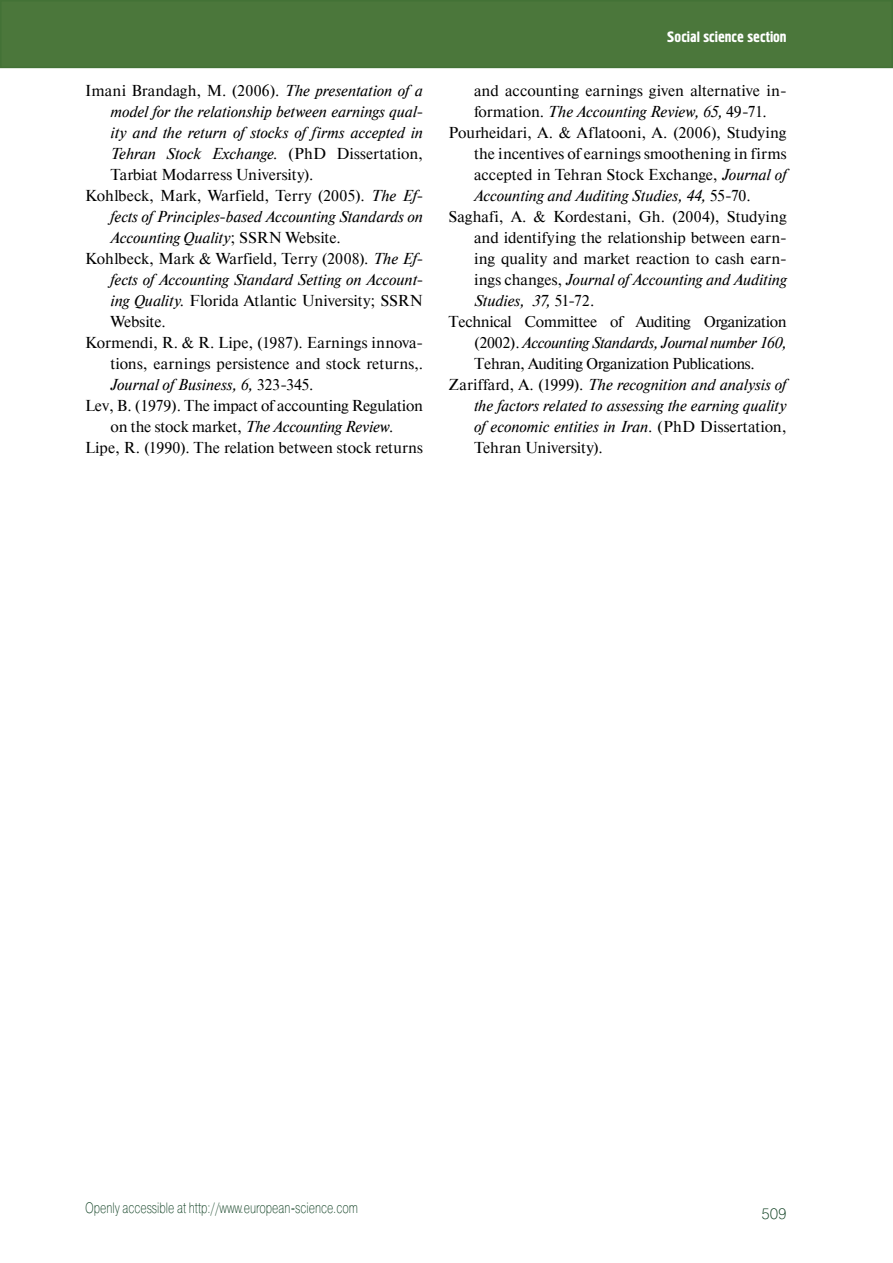
<style>
.page{position:relative;width:893px;height:1263px;background:#fff}
.page>*{position:absolute;margin:0;border:0;box-sizing:border-box;transform-origin:0 0}
.t1{font:15.75px "Newton C";color:#000}
.t2{font:italic 15.75px "Newton C";color:#000}
.t3{font:15.75px "Newton C";letter-spacing:-.02em;color:#000}
.t4{font:italic 15.75px "Newton C";letter-spacing:-.02em;color:#000}
.t5{font:15px "Pragmatica Light C";color:#0d3e20;scale:.75 1}
.t6{font:15px "Hermes C";color:#fff}
.t7{font:15px "Pragmatica Light C";color:#0d3e20}
.s1{font-style:italic}
.s2{font-style:normal}
</style>
<div class="page">
<div style="left:1px;top:1px;width:891px;height:66px;background:#4b773b"></div>
<div style="left:0;top:0;width:893px;height:68px;border:2px solid #437236"></div>
<p class="t1" style="left:85px;top:82px;width:339px">Imani Brandagh, M. (2006). <span class="s1">The presentation of a</span></p>
<p class="t2" style="left:111px;top:103px;width:314px">model for the relationship between earnings qual-</p>
<p class="t2" style="left:111px;top:124px;width:314px">ity and the return of stocks of firms accepted in</p>
<p class="t2" style="left:111px;top:145px;width:314px">Tehran Stock Exchange. <span class="s2">(PhD Dissertation,</span></p>
<p class="t1" style="left:111px;top:166px;width:204px">Tarbiat Modarress University).</p>
<p class="t1" style="left:85px;top:187px;width:340px">Kohlbeck, Mark, Warfield, Terry (2005). <span class="s1">The Ef-</span></p>
<p class="t2" style="left:111px;top:208px;width:314px">fects of Principles-based Accounting Standards on</p>
<p class="t2" style="left:111px;top:229px;width:232px">Accounting Quality<span class="s2">; SSRN Website.</span></p>
<p class="t1" style="left:85px;top:250px;width:340px">Kohlbeck, Mark &amp; Warfield, Terry (2008). <span class="s1">The Ef-</span></p>
<p class="t2" style="left:111px;top:271px;width:314px">fects of Accounting Standard Setting on Account-</p>
<p class="t1" style="left:111px;top:292px;width:314px"><span class="s1">ing Quality.</span> Florida Atlantic University; SSRN</p>
<p class="t1" style="left:111px;top:313px;width:57px">Website.</p>
<p class="t1" style="left:85px;top:334px;width:340px">Kormendi, R. &amp; R. Lipe, (1987). Earnings innova-</p>
<p class="t1" style="left:111px;top:355px;width:314px">tions, earnings persistence and stock returns,.</p>
<p class="t2" style="left:111px;top:376px;width:204px">Journal of Business, 6, <span class="s2">323-345.</span></p>
<p class="t1" style="left:85px;top:397px;width:340px">Lev, B. (1979). The impact of accounting Regulation</p>
<p class="t2" style="left:111px;top:418px;width:285px"><span class="s2">on the stock market,</span> The Accounting Review.</p>
<p class="t1" style="left:85px;top:439px;width:339px">Lipe, R. (1990). The relation between stock returns</p>
<p class="t6" style="left:667px;top:29px;width:121px">Social science section</p>
<p class="t1" style="left:474px;top:82px;width:314px">and accounting earnings given alternative in-</p>
<p class="t2" style="left:474px;top:103px;width:294px"><span class="s2">formation.</span> The Accounting Review, 65, <span class="s2">49-71.</span></p>
<p class="t1" style="left:449px;top:124px;width:339px">Pourheidari, A. &amp; Aflatooni, A. (2006), Studying</p>
<p class="t1" style="left:474px;top:145px;width:314px">the incentives of earnings smoothening in firms</p>
<p class="t1" style="left:474px;top:166px;width:314px">accepted in Tehran Stock Exchange, <span class="s1">Journal of</span></p>
<p class="t2" style="left:474px;top:187px;width:278px">Accounting and Auditing Studies, 44, <span class="s2">55-70.</span></p>
<p class="t1" style="left:449px;top:208px;width:340px">Saghafi, A. &amp; Kordestani, Gh. (2004), Studying</p>
<p class="t1" style="left:474px;top:229px;width:314px">and identifying the relationship between earn-</p>
<p class="t1" style="left:474px;top:250px;width:314px">ing quality and market reaction to cash earn-</p>
<p class="t2" style="left:474px;top:271px;width:314px"><span class="s2">ings changes,</span> Journal of Accounting and Auditing</p>
<p class="t2" style="left:474px;top:292px;width:122px">Studies, 37, <span class="s2">51-72.</span></p>
<p class="t3" style="left:449px;top:313px;width:340px">Technical Committee of Auditing Organization</p>
<p class="t4" style="left:474px;top:334px;width:314px"><span class="s2">(2002).</span> Accounting Standards, Journal number 160,</p>
<p class="t3" style="left:474px;top:355px;width:282px">Tehran, Auditing Organization Publications.</p>
<p class="t2" style="left:449px;top:376px;width:340px"><span class="s2">Zariffard, A. (1999).</span> The recognition and analysis of</p>
<p class="t2" style="left:474px;top:397px;width:314px">the factors related to assessing the earning quality</p>
<p class="t2" style="left:474px;top:418px;width:314px">of economic entities in Iran<span class="s2">. (PhD Dissertation,</span></p>
<p class="t1" style="left:474px;top:439px;width:130px">Tehran University).</p>
<p class="t5" style="left:85px;top:1199px;width:365px">Openly accessible at http://www.european-science.com</p>
<p class="t7" style="left:762px;top:1205px;width:27px">509</p>
</div>
